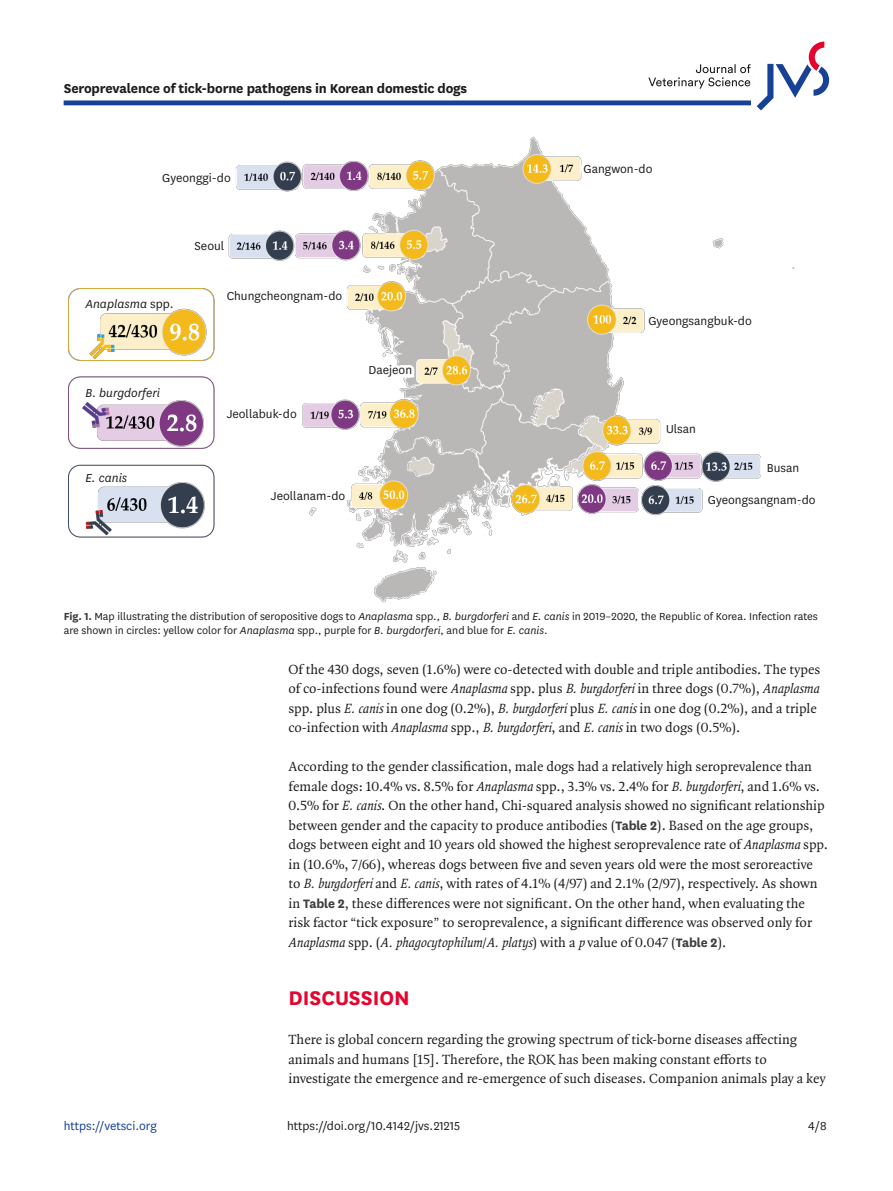
<style>
.page{position:relative;width:893px;height:1191px;background:#fff}
.page>*{position:absolute;margin:0;border:0;box-sizing:border-box;transform-origin:0 0}
.body_title1{font:700 23.1px "National";color:#e4042e}
.alt-title-type{font:700 15px "National";letter-spacing:-.01em;color:#1d1d1b}
.body_p{font:14.25px/19.5px "Quadraat OT";color:#1d1d1b}
.body_p_first{font:14.25px/19.5px "Quadraat OT";color:#1d1d1b}
.doi_running_footer{font:13.5px "National";color:#1d1d1b}
.t1{font:italic 13.5px "National";color:#1d1d1b}
.t2{font:13.5px "National";color:#164194}
.fig_caption{font:12px/13.5px "National";color:#1d1d1b}
.s1{font-style:normal}
.s2{font-weight:700;color:#3d3d3c}
.s3{font-style:italic}
.s4{font-family:"National";font-weight:700;color:#3d3d3c}
</style>
<div class="page">
<hr style="left:64px;top:101px;width:687px;height:4px;background:#164194">
<svg style="left:757px;top:42px;width:72px;height:68px"></svg>
<svg style="left:648px;top:64px;width:102px;height:25px"></svg>
<img style="left:68px;top:136px;width:727px;height:466px">
<svg style="left:80px;top:297px;width:94px;height:15px"></svg>
<svg style="left:80px;top:386px;width:94px;height:15px"></svg>
<svg style="left:80px;top:469px;width:94px;height:15px"></svg>
<svg style="left:188px;top:221px;width:43px;height:35px"></svg>
<svg style="left:364px;top:350px;width:53px;height:46px"></svg>
<svg style="left:112px;top:155px;width:150px;height:48px"></svg>
<svg style="left:578px;top:146px;width:87px;height:48px"></svg>
<svg style="left:221px;top:272px;width:133px;height:61px"></svg>
<svg style="left:643px;top:296px;width:124px;height:62px"></svg>
<svg style="left:661px;top:408px;width:139px;height:120px"></svg>
<svg style="left:219px;top:390px;width:83px;height:61px"></svg>
<svg style="left:263px;top:474px;width:88px;height:49px"></svg>
<div style="left:625px;top:160px;width:19px;height:15px;background:#fff"></div>
<p class="alt-title-type" style="left:64px;top:77px;width:405px">Seroprevalence of tick-borne pathogens in Korean domestic dogs</p>
<p class="doi_running_footer" style="left:162px;top:169px;width:70px">Gyeonggi-do</p>
<p class="t1" style="left:86px;top:295px;width:90px">Anaplasma <span class="s1">spp.</span></p>
<p class="doi_running_footer" style="left:195px;top:237px;width:31px">Seoul</p>
<p class="doi_running_footer" style="left:227px;top:287px;width:117px">Chungcheongnam-do</p>
<p class="t1" style="left:86px;top:384px;width:76px">B. burgdorferi</p>
<p class="t1" style="left:86px;top:469px;width:43px">E. canis</p>
<p class="doi_running_footer" style="left:227px;top:405px;width:72px">Jeollabuk-do</p>
<p class="doi_running_footer" style="left:271px;top:487px;width:76px">Jeollanam-do</p>
<p class="doi_running_footer" style="left:368px;top:361px;width:45px">Daejeon</p>
<p class="doi_running_footer" style="left:583px;top:160px;width:71px">Gangwon-do</p>
<p class="doi_running_footer" style="left:648px;top:311px;width:105px">Gyeongsangbuk-do</p>
<p class="doi_running_footer" style="left:666px;top:420px;width:31px">Ulsan</p>
<p class="doi_running_footer" style="left:767px;top:459px;width:34px">Busan</p>
<p class="doi_running_footer" style="left:708px;top:491px;width:109px">Gyeongsangnam-do</p>
<p class="fig_caption" style="left:64px;top:609px;width:756px"><span class="s2">Fig. 1.</span> Map illustrating the distribution of seropositive dogs to <span class="s3">Anaplasma</span> spp., <span class="s3">B. burgdorferi</span> and <span class="s3">E. canis</span> in 2019–2020, the Republic of Korea. Infection rates are shown in circles: yellow color for <span class="s3">Anaplasma</span> spp., purple for <span class="s3">B. burgdorferi</span>, and blue for <span class="s3">E. canis</span>.</p>
<p class="body_p" style="left:289px;top:659px;width:536px">Of the 430 dogs, seven (1.6%) were co-detected with double and triple antibodies. The types of co-infections found were <span class="s3">Anaplasma</span>spp. plus <span class="s3">B.burgdorferi</span>in three dogs (0.7%), <span class="s3">Anaplasma </span>spp. plus <span class="s3">E.canis</span>in one dog (0.2%), <span class="s3">B.burgdorferi</span>plus <span class="s3">E.canis</span>in one dog (0.2%), and a triple co-infection with <span class="s3">Anaplasma</span>spp., <span class="s3">B.burgdorferi</span>, and <span class="s3">E.canis</span>in two dogs (0.5%).</p>
<p class="body_p" style="left:289px;top:757px;width:541px">According to the gender classification, male dogs had a relatively high seroprevalence than female dogs: 10.4% vs. 8.5% for <span class="s3">Anaplasma</span>spp., 3.3% vs. 2.4% for <span class="s3">B.burgdorferi</span>, and 1.6% vs.<br>0.5% for <span class="s3">E.canis</span>. On the other hand, Chi-squared analysis showed no significant relationship between gender and the capacity to produce antibodies (<span class="s4">Table 2</span>). Based on the age groups, dogs between eight and 10 years old showed the highest seroprevalence rate of <span class="s3">Anaplasma</span>spp. in (10.6%, 7/66), whereas dogs between five and seven years old were the most seroreactive to <span class="s3">B.burgdorferi</span>and <span class="s3">E.canis</span>, with rates of 4.1% (4/97) and 2.1% (2/97), respectively. As shown in <span class="s4">Table 2</span>, these differences were not significant. On the other hand, when evaluating the risk factor “tick exposure” to seroprevalence, a significant difference was observed only for <span class="s3">Anaplasma</span>s p p . (<span class="s3">A.phagocytophilum</span>/<span class="s3">A.platys</span>) wi t h a <span class="s3">p</span> va l u e o f 0 . 0 4 7 ( <span class="s4">Ta b l e 2</span> ) .</p>
<p class="body_title1" style="left:289px;top:982px;width:123px">DISCUSSION</p>
<p class="body_p_first" style="left:289px;top:1030px;width:539px">There is global concern regarding the growing spectrum of tick-borne diseases affecting animals and humans [15]. Therefore, the ROK has been making constant efforts to investigate the emergence and re-emergence of such diseases. Companion animals play a key</p>
<p class="doi_running_footer" style="left:287px;top:1116px;width:175px">https://doi.org/10.4142/jvs.21215</p>
<p class="t2" style="left:64px;top:1116px;width:95px">https://vetsci.org</p>
<p class="doi_running_footer" style="left:808px;top:1116px;width:20px">4/8</p>
</div>
